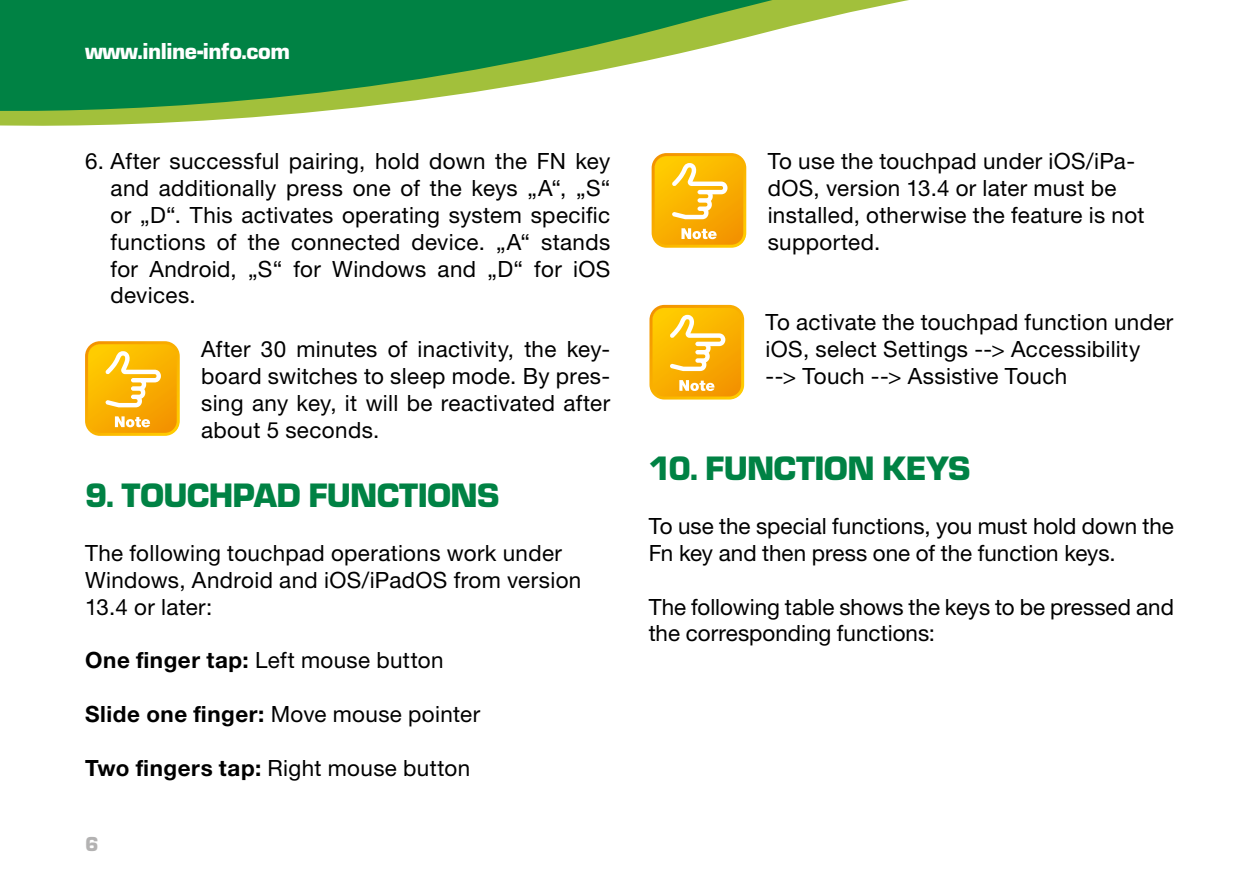
<style>
.page{position:relative;width:1259px;height:893px;background:#fff}
.page>*{position:absolute;margin:0;border:0;box-sizing:border-box;transform-origin:0 0}
.t1{font:900 35.1px "Eurostile";letter-spacing:-.02em;color:#008244}
.t2{font:900 24px "Eurostile";letter-spacing:-.015em;color:#fff}
.t3{font:22.5px/27px "Helvetica Neue LT Pro";letter-spacing:.015em;color:#000}
.t4{font:900 21px "Eurostile";color:#b3b2b2}
.s1{font-weight:700}
</style>
<div class="page">
<svg style="left:0;top:113px;width:302px;height:13px;fill:#a2c03b"></svg>
<svg style="left:0;top:0;width:909px;height:113px;fill:#008244"></svg>
<svg style="left:85px;top:341px;width:95px;height:95px"></svg>
<svg style="left:651px;top:153px;width:95px;height:95px"></svg>
<svg style="left:649px;top:305px;width:95px;height:95px"></svg>
<p class="t2" style="left:85px;top:38px;width:206px">www.inline-info.com</p>
<p class="t3" style="left:111px;top:147px;width:501px;text-align:justify;text-indent:-26px">6. After successful pairing, hold down the FN key and additionally press one of the keys „A“, „S“ or „D“. This activates operating system specific functions of the connected device. „A“ stands for Android, „S“ for Windows and „D“ for iOS devices.</p>
<p class="t3" style="left:201px;top:335px;width:410px;text-align:justify">After 30 minutes of inactivity, the key&shy;board switches to sleep mode. By pres&shy;sing any key, it will be reactivated after about 5 seconds.</p>
<h1 class="t1" style="left:85px;top:476px;width:416px">9. TOUCHPAD FUNCTIONS</h1>
<p class="t3" style="left:85px;top:539px;width:498px">The following touchpad operations work under<br>Windows, Android and iOS/iPadOS from version<br>13.4 or later:</p>
<p class="t3" style="left:85px;top:646px;width:360px"><span class="s1">One finger tap:</span> Left mouse button</p>
<p class="t3" style="left:85px;top:700px;width:396px"><span class="s1">Slide one finger:</span> Move mouse pointer</p>
<p class="t3" style="left:85px;top:754px;width:387px"><span class="s1">Two fingers tap:</span> Right mouse button</p>
<p class="t4" style="left:85px;top:833px;width:15px">6</p>
<p class="t3" style="left:767px;top:147px;width:378px">To use the touchpad under iOS/iPa&shy;dOS, version 13.4 or later must be installed, otherwise the feature is not supported.</p>
<p class="t3" style="left:765px;top:308px;width:409px">To activate the touchpad function under iOS, select Settings --&gt; Accessibility --&gt; Touch --&gt; Assistive Touch</p>
<h1 class="t1" style="left:648px;top:449px;width:323px">10. FUNCTION KEYS</h1>
<p class="t3" style="left:648px;top:512px;width:527px">To use the special functions, you must hold down the<br>Fn key and then press one of the function keys.</p>
<p class="t3" style="left:648px;top:592px;width:527px">The following table shows the keys to be pressed and the corresponding functions:</p>
</div>
